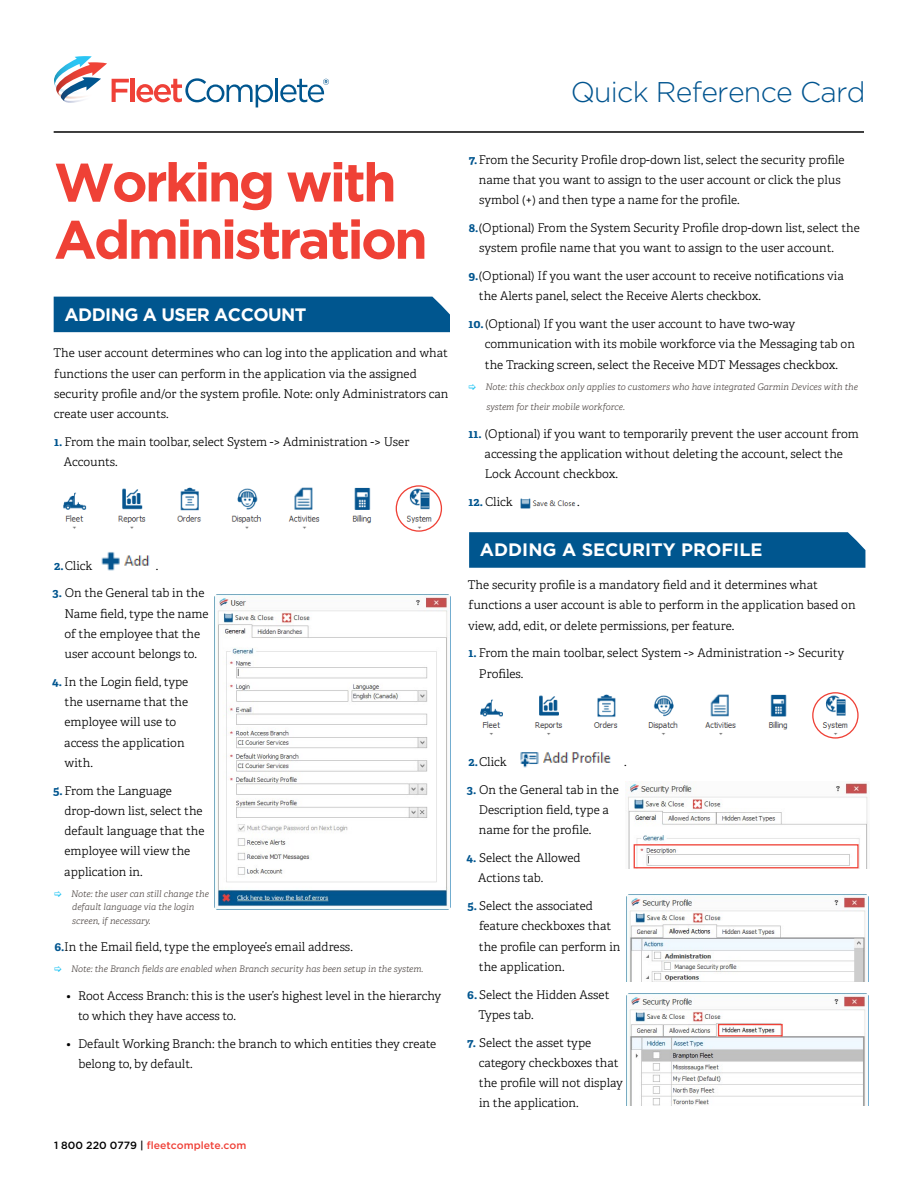
<style>
.page{position:relative;width:918px;height:1188px;background:#fff}
.page>*{position:absolute;margin:0;border:0;box-sizing:border-box;transform-origin:0 0}
.t1{font:700 54px/57.3px "Gotham HTF";letter-spacing:-.05em;color:#ef4136}
.t2{font:300 28.5px "Gotham";letter-spacing:-.025em;color:#00548f}
.t3{font:700 18px "Gotham";color:#fff}
.t4{font:700 18px "Gotham";letter-spacing:-.03em;color:#fff}
.t5{font:300 12px/20.2px "Adelle";color:#000}
.t6{font:500 10.5px "Gotham";color:#ef4138}
.t7{font:italic 300 9px/13.5px "Adelle Basic";color:#524b48}
.s1{font-weight:700;color:#00558f}
.s2{color:#000}
</style>
<div class="page">
<hr style="left:131px;top:79px;width:4px;height:23px;background:#ef4138">
<svg style="left:136px;top:78px;width:137px;height:29px"></svg>
<hr style="left:275px;top:79px;width:3px;height:23px;background:#00568f">
<svg style="left:280px;top:79px;width:49px;height:23px"></svg>
<svg style="left:54px;top:56px;width:75px;height:46px"></svg>
<hr style="left:54px;top:131px;width:810px;height:2px;background:#000">
<img style="left:101px;top:552px;width:49px;height:19px">
<div style="left:54px;top:297px;width:396px;height:35px;background:#00568f"></div>
<img style="left:520px;top:498px;width:56px;height:11px">
<img style="left:520px;top:752px;width:91px;height:16px">
<img style="left:63px;top:486px;width:380px;height:45px">
<div style="left:396px;top:485px;width:46px;height:47px;border:1px solid #ef4136;border-radius:50%"></div>
<img style="left:214px;top:594px;width:236px;height:315px">
<svg style="left:469px;top:532px;width:396px;height:36px;background:#055991"></svg>
<img style="left:480px;top:694px;width:377px;height:43px">
<div style="left:812px;top:692px;width:47px;height:47px;border:1px solid #ef4136;border-radius:50%"></div>
<img style="left:625px;top:783px;width:243px;height:85px">
<div style="left:634px;top:844px;width:225px;height:24px;border:1px solid #ef4136"></div>
<img style="left:627px;top:895px;width:240px;height:87px">
<img style="left:627px;top:993px;width:242px;height:113px">
<div style="left:718px;top:1024px;width:65px;height:13px;border:1px solid #ef4136"></div>
<h2 class="t2" style="left:571px;top:77px;width:296px">Quick Reference Card</h2>
<h1 class="t1" style="left:54px;top:152px;width:375px">Working with<br>Administration</h1>
<h3 class="t4" style="left:64px;top:304px;width:244px">ADDING A USER ACCOUNT</h3>
<p class="t5" style="left:54px;top:343px;width:396px">The user account determines who can log into the application and what functions the user can perform in the application via the assigned security profile and/or the system profile. Note: only Administrators can create user accounts.</p>
<p class="t5" style="left:64px;top:432px;width:347px;text-indent:-10px"><span class="s1">1.</span> From the main toolbar, select System -&gt; Administration -&gt; User<br>Accounts.</p>
<p class="t5" style="left:54px;top:556px;width:39px"><span class="s1">2.</span>Click</p>
<p class="t5" style="left:156px;top:556px;width:4px">.</p>
<p class="t5" style="left:64px;top:583px;width:146px;text-indent:-12px"><span class="s1">3.</span> On the General tab in the<br>Name field, type the name of the employee that the user account belongs to.</p>
<p class="t5" style="left:64px;top:672px;width:126px;text-indent:-12px"><span class="s1">4.</span> In the Login field, type the username that the employee will use to access the application with.</p>
<p class="t5" style="left:64px;top:781px;width:142px;text-indent:-11px"><span class="s1">5.</span> From the Language drop-down list, select the default language that the employee will view the application in.</p>
<p class="t7" style="left:71px;top:887px;width:139px">Note: the user can still change the default language via the login screen, if necessary.</p>
<p class="t5" style="left:54px;top:937px;width:300px"><span class="s1">6.</span>In the Email field, type the employee’s email address.</p>
<p class="t7" style="left:71px;top:962px;width:354px">Note: the Branch fields are enabled when Branch security has been setup in the system.</p>
<p class="t5" style="left:78px;top:986px;width:365px;text-indent:-12px">• Root Access Branch: this is the user’s highest level in the hierarchy to which they have access to.</p>
<p class="t5" style="left:79px;top:1034px;width:359px;text-indent:-12px">• Default Working Branch: the branch to which entities they create belong to, by default.</p>
<p class="t6" style="left:54px;top:1139px;width:194px"><span class="s2">1 800 220 0779 |</span> fleetcomplete.com</p>
<p class="t5" style="left:479px;top:150px;width:367px;text-indent:-10px"><span class="s1">7.</span>From the Security Profile drop-down list, select the security profile name that you want to assign to the user account or click the plus symbol (+) and then type a name for the profile.</p>
<p class="t5" style="left:479px;top:218px;width:382px;text-indent:-10px"><span class="s1">8.</span>(Optional) From the System Security Profile drop-down list, select the system profile name that you want to assign to the user account.</p>
<p class="t5" style="left:479px;top:266px;width:366px;text-indent:-10px"><span class="s1">9.</span>(Optional) If you want the user account to receive notifications via the Alerts panel, select the Receive Alerts checkbox.</p>
<p class="t5" style="left:485px;top:314px;width:372px;text-indent:-16px"><span class="s1">10.</span>(Optional) If you want the user account to have two-way communication with its mobile workforce via the Messaging tab on the Tracking screen, select the Receive MDT Messages checkbox.</p>
<p class="t7" style="left:485px;top:380px;width:374px">Note: this checkbox only applies to customers who have integrated Garmin Devices with the</p>
<p class="t7" style="left:487px;top:400px;width:140px">system for their mobile workforce.</p>
<p class="t5" style="left:485px;top:424px;width:376px;text-indent:-16px"><span class="s1">11.</span> (Optional) if you want to temporarily prevent the user account from accessing the application without deleting the account, select the<br>Lock Account checkbox.</p>
<p class="t5" style="left:469px;top:492px;width:46px"><span class="s1">12.</span> Click</p>
<p class="t5" style="left:577px;top:492px;width:4px">.</p>
<h3 class="t3" style="left:480px;top:540px;width:284px">ADDING A SECURITY PROFILE</h3>
<p class="t5" style="left:468px;top:575px;width:389px">The security profile is a mandatory field and it determines what functions a user account is able to perform in the application based on view, add, edit, or delete permissions, per feature.</p>
<p class="t5" style="left:479px;top:643px;width:367px;text-indent:-10px"><span class="s1">1.</span> From the main toolbar, select System -&gt; Administration -&gt; Security<br>Profiles.</p>
<p class="t5" style="left:469px;top:752px;width:39px"><span class="s1">2.</span>Click</p>
<p class="t5" style="left:624px;top:752px;width:4px">.</p>
<p class="t5" style="left:479px;top:780px;width:141px;text-indent:-12px"><span class="s1">3.</span> On the General tab in the<br>Description field, type a name for the profile.</p>
<p class="t5" style="left:478px;top:848px;width:104px;text-indent:-12px"><span class="s1">4.</span> Select the Allowed<br>Actions tab.</p>
<p class="t5" style="left:479px;top:896px;width:143px;text-indent:-12px"><span class="s1">5.</span> Select the associated feature checkboxes that the profile can perform in the application.</p>
<p class="t5" style="left:478px;top:985px;width:133px;text-indent:-11px"><span class="s1">6.</span> Select the Hidden Asset<br>Types tab.</p>
<p class="t5" style="left:479px;top:1033px;width:146px;text-indent:-11px"><span class="s1">7.</span> Select the asset type category checkboxes that the profile will not display in the application.</p>
</div>
